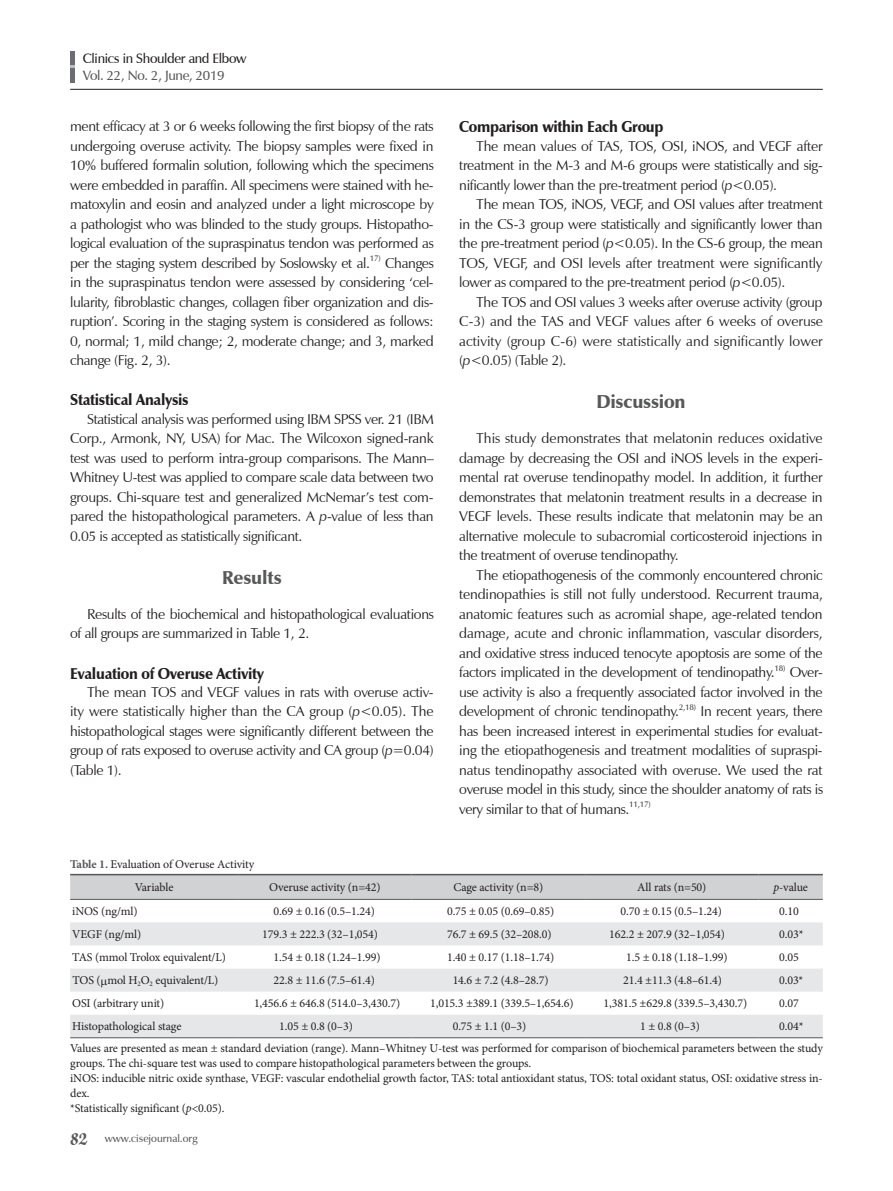
<style>
.page{position:relative;width:893px;height:1191px;background:#fff}
.page>*{position:absolute;margin:0;border:0;box-sizing:border-box;transform-origin:0 0}
.t1{font:900 18.75px "Zapf Humanist 601 BT";letter-spacing:-.01em;color:#57585a}
.t2{font:900 15.75px "Zapf Humanist 601 BT";letter-spacing:-.02em;color:#231f20;scale:.95 1}
.t3{font:14.25px/19.5px "Zapf Humanist 601 BT";letter-spacing:-.025em;color:#231f20;text-align:justify}
.t4{font:600 13.5px "Zapf Humanist 601 BT";letter-spacing:-.025em;color:#231f20}
.t5{font:600 13.5px "Zapf Humanist 601 BT";letter-spacing:-.025em;color:#57585a}
.t6{font:12px/15px "Minion Pro";letter-spacing:-.01em;color:#231f20}
.t7{font:600 10.5px "Zapf Humanist 601 BT";color:#57585a}
.t8{font:8.25px "Zapf Humanist 601 BT";letter-spacing:-.025em;color:#231f20}
.s1{font-style:italic}
.s2{font-weight:700;color:#57585a}
.s3{font-family:"Zapf Chancery IT Cby BT";font-weight:700;font-size:19.5px}
</style>
<div class="page">
<hr style="left:70px;top:89px;width:753px;height:1px;background:#231f20">
<hr style="left:70px;top:51px;width:4px;height:32px;background:#6c6d70">
<svg style="left:70px;top:875px;width:753px;height:24px;background:#cecfd1"></svg>
<svg style="left:70px;top:922px;width:753px;height:115px;fill:#e6e7e9"></svg>
<hr style="left:70px;top:874px;width:168px;height:1px;background:#57585a">
<hr style="left:238px;top:874px;width:174px;height:1px;background:#57585a">
<hr style="left:412px;top:874px;width:173px;height:1px;background:#57585a">
<hr style="left:585px;top:874px;width:174px;height:1px;background:#57585a">
<hr style="left:759px;top:874px;width:64px;height:1px;background:#57585a">
<hr style="left:70px;top:899px;width:168px;height:1px;background:#57585a">
<hr style="left:238px;top:899px;width:174px;height:1px;background:#57585a">
<hr style="left:412px;top:899px;width:173px;height:1px;background:#57585a">
<hr style="left:585px;top:899px;width:174px;height:1px;background:#57585a">
<hr style="left:759px;top:899px;width:64px;height:1px;background:#57585a">
<hr style="left:70px;top:1037px;width:168px;height:1px;background:#57585a">
<hr style="left:238px;top:1037px;width:174px;height:1px;background:#57585a">
<hr style="left:412px;top:1037px;width:173px;height:1px;background:#57585a">
<hr style="left:585px;top:1037px;width:174px;height:1px;background:#57585a">
<hr style="left:759px;top:1037px;width:64px;height:1px;background:#57585a">
<svg style="left:101px;top:979px;width:6px;height:8px"></svg>
<p class="t4" style="left:83px;top:50px;width:165px">Clinics in Shoulder and Elbow</p>
<p class="t5" style="left:83px;top:67px;width:143px">Vol. 22, No. 2, June, 2019</p>
<p class="t3" style="left:70px;top:116px;width:365px">ment efficacy at 3 or 6 weeks following the first biopsy of the rats undergoing overuse activity. The biopsy samples were fixed in 10% buffered formalin solution, following which the specimens were embedded in paraffin. All specimens were stained with he&shy;matoxylin and eosin and analyzed under a light microscope by a pathologist who was blinded to the study groups. Histopatho&shy;logical evaluation of the supraspinatus tendon was performed as per the staging system described by Soslowsky et al.</p>
<p class="t8" style="left:370px;top:253px;width:12px">17)</p>
<p class="t3" style="left:70px;top:253px;width:365px;text-indent:315px">Changes in the supraspinatus tendon were assessed by considering ‘cel&shy;lularity, fibroblastic changes, collagen fiber organization and dis&shy;ruption’. Scoring in the staging system is considered as follows:<br>0, normal; 1, mild change; 2, moderate change; and 3, marked change (Fig. 2, 3).</p>
<p class="t2" style="left:70px;top:390px;width:126px">Statistical Analysis</p>
<p class="t3" style="left:70px;top:409px;width:365px;text-indent:17px">Statistical analysis was performed using IBM SPSS ver. 21 (IBM Corp., Armonk, NY, USA) for Mac. The Wilcoxon signed-rank test was used to perform intra-group comparisons. The Mann– Whitney U-test was applied to compare scale data between two groups. Chi-square test and generalized McNemar’s test com&shy;pared the histopathological parameters. A <span class="s1">p</span>-value of less than 0.05 is accepted as statistically significant.</p>
<h1 class="t1" style="left:222px;top:565px;width:61px">Results</h1>
<p class="t3" style="left:70px;top:604px;width:365px;text-indent:17px">Results of the biochemical and histopathological evaluations of all groups are summarized in Table 1, 2.</p>
<p class="t2" style="left:70px;top:663px;width:206px">Evaluation of Overuse Activity</p>
<p class="t3" style="left:70px;top:682px;width:365px;text-indent:17px">The mean TOS and VEGF values in rats with overuse activ&shy;ity were statistically higher than the CA group (<span class="s1">p</span>&lt;0.05). The histopathological stages were significantly different between the group of rats exposed to overuse activity and CA group (<span class="s1">p</span>=0.04) (Table 1).</p>
<p class="t2" style="left:459px;top:117px;width:216px">Comparison within Each Group</p>
<p class="t3" style="left:459px;top:136px;width:365px;text-indent:17px">The mean values of TAS, TOS, OSI, iNOS, and VEGF after treatment in the M-3 and M-6 groups were statistically and sig&shy;nificantly lower than the pre-treatment period (<span class="s1">p</span>&lt;0.05).</p>
<p class="t3" style="left:459px;top:194px;width:365px;text-indent:17px">The mean TOS, iNOS, VEGF, and OSI values after treatment in the CS-3 group were statistically and significantly lower than the pre-treatment period (<span class="s1">p</span>&lt;0.05). In the CS-6 group, the mean TOS, VEGF, and OSI levels after treatment were significantly lower as compared to the pre-treatment period (<span class="s1">p</span>&lt;0.05).</p>
<p class="t3" style="left:459px;top:292px;width:365px;text-indent:17px">The TOS and OSI values 3 weeks after overuse activity (group C-3) and the TAS and VEGF values after 6 weeks of overuse activity (group C-6) were statistically and significantly lower (<span class="s1">p</span>&lt;0.05) (Table 2).</p>
<h1 class="t1" style="left:596px;top:390px;width:91px">Discussion</h1>
<p class="t3" style="left:459px;top:428px;width:365px;text-indent:17px">This study demonstrates that melatonin reduces oxidative damage by decreasing the OSI and iNOS levels in the experi&shy;mental rat overuse tendinopathy model. In addition, it further demonstrates that melatonin treatment results in a decrease in VEGF levels. These results indicate that melatonin may be an alternative molecule to subacromial corticosteroid injections in the treatment of overuse tendinopathy.</p>
<p class="t3" style="left:459px;top:565px;width:365px;text-indent:17px">The etiopathogenesis of the commonly encountered chronic tendinopathies is still not fully understood. Recurrent trauma, anatomic features such as acromial shape, age-related tendon damage, acute and chronic inflammation, vascular disorders, and oxidative stress induced tenocyte apoptosis are some of the factors implicated in the development of tendinopathy.</p>
<p class="t8" style="left:774px;top:662px;width:12px">18)</p>
<p class="t3" style="left:459px;top:662px;width:365px;text-indent:330px">Over&shy;use activity is also a frequently associated factor involved in the development of chronic tendinopathy.</p>
<p class="t8" style="left:679px;top:701px;width:19px">2,18)</p>
<p class="t3" style="left:459px;top:701px;width:365px;text-indent:241px">In recent years, there has been increased interest in experimental studies for evaluat&shy;ing the etiopathogenesis and treatment modalities of supraspi&shy;natus tendinopathy associated with overuse. We used the rat overuse model in this study, since the shoulder anatomy of rats is very similar to that of humans.</p>
<p class="t8" style="left:629px;top:799px;width:23px">11,17)</p>
<p class="t6" style="left:135px;top:852px;width:121px;line-height:23.4px;text-indent:-65px"><span class="s2">Table 1.</span> Evaluation of Overuse Activity<br>Variable</p>
<p class="t6" style="left:269px;top:879px;width:113px">Overuse activity (n=42)</p>
<p class="t6" style="left:453px;top:879px;width:91px">Cage activity (n=8)</p>
<p class="t6" style="left:637px;top:879px;width:71px">All rats (n=50)</p>
<p class="t6" style="left:773px;top:879px;width:36px"><span class="s1">p</span>-value</p>
<p class="t6" style="left:72px;top:903px;width:67px">iNOS (ng/ml)</p>
<p class="t6" style="left:274px;top:903px;width:103px">0.69 ± 0.16 (0.5–1.24)</p>
<p class="t6" style="left:447px;top:903px;width:109px">0.75 ± 0.05 (0.69–0.85)</p>
<p class="t6" style="left:620px;top:903px;width:103px">0.70 ± 0.15 (0.5–1.24)</p>
<p class="t6" style="left:779px;top:903px;width:21px">0.10</p>
<p class="t6" style="left:72px;top:926px;width:70px">VEGF (ng/ml)</p>
<p class="t6" style="left:262px;top:926px;width:117px">179.3 ± 222.3 (32–1,054)</p>
<p class="t6" style="left:447px;top:926px;width:106px">76.7 ± 69.5 (32–208.0)</p>
<p class="t6" style="left:609px;top:926px;width:117px">162.2 ± 207.9 (32–1,054)</p>
<p class="t6" style="left:779px;top:926px;width:26px">0.03*</p>
<p class="t6" style="left:72px;top:949px;width:155px">TAS (mmol Trolox equivalent/L)</p>
<p class="t6" style="left:274px;top:949px;width:109px">1.54 ± 0.18 (1.24–1.99)</p>
<p class="t6" style="left:447px;top:949px;width:109px">1.40 ± 0.17 (1.18–1.74)</p>
<p class="t6" style="left:626px;top:949px;width:103px">1.5 ± 0.18 (1.18–1.99)</p>
<p class="t6" style="left:779px;top:949px;width:21px">0.05</p>
<p class="t6" style="left:72px;top:972px;width:148px">TOS ( mol H<sub>2</sub>O<sub>2</sub> equivalent/L)</p>
<p class="t6" style="left:274px;top:972px;width:103px">22.8 ± 11.6 (7.5–61.4)</p>
<p class="t6" style="left:453px;top:972px;width:97px">14.6 ± 7.2 (4.8–28.7)</p>
<p class="t6" style="left:623px;top:972px;width:100px">21.4 ±11.3 (4.8–61.4)</p>
<p class="t6" style="left:779px;top:972px;width:26px">0.03*</p>
<p class="t6" style="left:72px;top:995px;width:94px">OSI (arbitrary unit)</p>
<p class="t6" style="left:254px;top:995px;width:148px">1,456.6 ± 646.8 (514.0–3,430.7)</p>
<p class="t6" style="left:430px;top:995px;width:145px">1,015.3 ±389.1 (339.5–1,654.6)</p>
<p class="t6" style="left:604px;top:995px;width:145px">1,381.5 ±629.8 (339.5–3,430.7)</p>
<p class="t6" style="left:779px;top:995px;width:21px">0.07</p>
<p class="t6" style="left:72px;top:1018px;width:111px">Histopathological stage</p>
<p class="t6" style="left:279px;top:1018px;width:75px">1.05 ± 0.8 (0–3)</p>
<p class="t6" style="left:453px;top:1018px;width:75px">0.75 ± 1.1 (0–3)</p>
<p class="t6" style="left:640px;top:1018px;width:61px">1 ± 0.8 (0–3)</p>
<p class="t6" style="left:70px;top:1015px;width:754px;line-height:22.2px;text-indent:709px">0.04*<br>Values are presented as mean ± standard deviation (range). Mann–Whitney U-test was performed for comparison of biochemical parameters between the study</p>
<p class="t6" style="left:70px;top:1056px;width:754px">groups. The chi-square test was used to compare histopathological parameters between the groups.<br>iNOS: inducible nitric oxide synthase, VEGF: vascular endothelial growth factor, TAS: total antioxidant status, TOS: total oxidant status, OSI: oxidative stress in&shy;dex.<br>*Statistically significant (<span class="s1">p</span>&lt;0.05).</p>
<p class="t7" style="left:70px;top:1132px;width:129px"><span class="s3">82</span> www.cisejournal.org</p>
</div>
